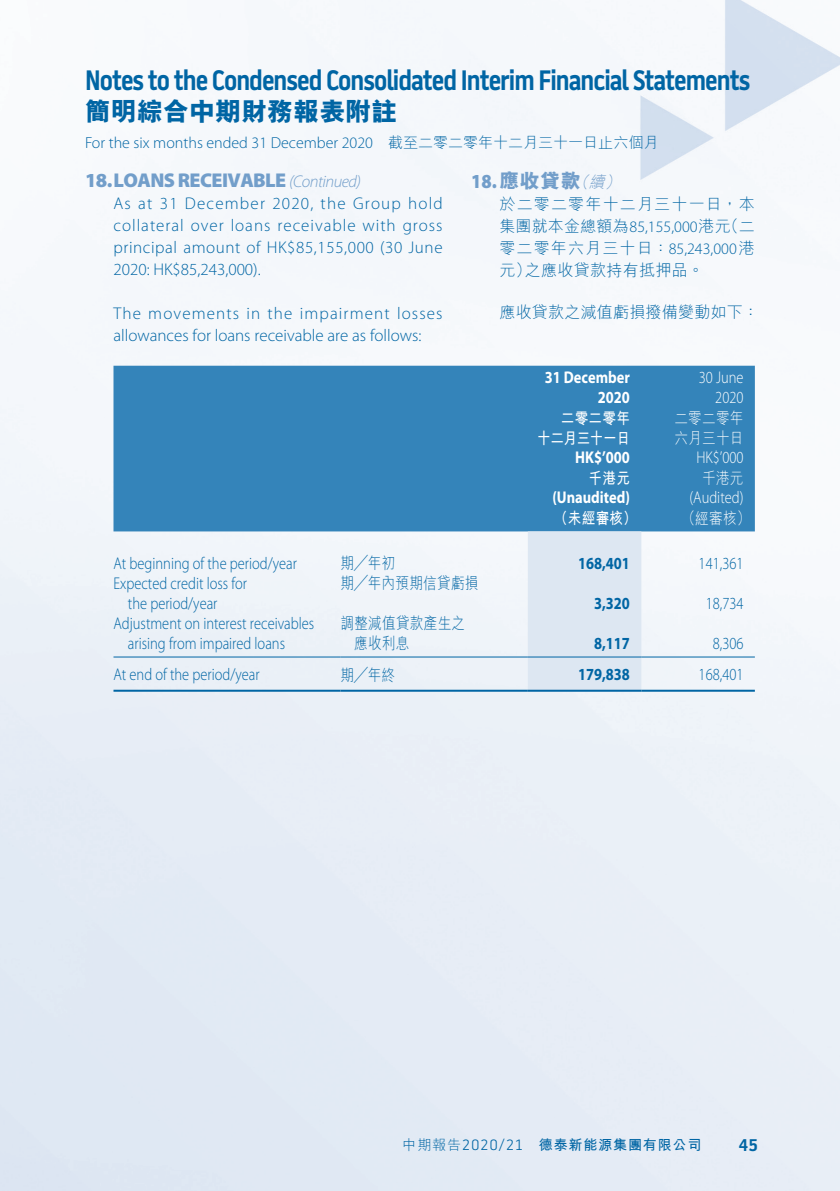
<style>
.page{position:relative;width:840px;height:1191px;background:#fff}
.page>*{position:absolute;margin:0;border:0;box-sizing:border-box;transform-origin:0 0}
.t1{font:700 28px "Battersea";letter-spacing:-.04em;color:#0065a4;scale:.88 1}
.t2{font:800 26px "M Hei HK";color:#0065a4}
._01_H1_E{font:900 20px "Myriad Pro";letter-spacing:-.03em;color:#729eca}
._001_H1_C{font:800 20px "M Hei HK";color:#729eca}
._50_Table_txt{font:300 17px/20px "Myriad Pro";color:#0065a4;scale:.85 1}
._00_txt_E{font:300 17px/22px "Myriad Pro";letter-spacing:.035em;color:#0065a4;text-align:justify}
._00_txt_E-2{font:300 17px/22px "Myriad Pro";color:#0065a4}
._50_Table_txt-2{font:700 17px "Myriad Pro";color:#fff;scale:.85 1}
._50_Table_txt-3{font:300 17px "Myriad Pro";color:#fff;scale:.85 1}
._50_Table_txt-4{font:700 17px "Myriad Pro";color:#0065a4;scale:.85 1}
.t3{font:700 17px "Battersea";color:#0065a4}
._000_txt_C{font:300 16px/22px "M Hei HK";letter-spacing:.02em;color:#0065a4;text-align:justify}
.t4{font:300 16px "Myriad Pro";color:#0065a4}
._50_Table_txt-5{font:300 16px "M Hei HK";letter-spacing:.02em;color:#0065a4;scale:.85 1}
._50_Table_txt-6{font:300 16px "M Hei HK";letter-spacing:.02em;color:#fff;scale:.85 1}
._50_Table_txt-7{font:700 16px "M Hei HK";letter-spacing:.02em;color:#fff;scale:.85 1}
._50_Table_txt-8{font:700 16px "M Hei HK";letter-spacing:-.03em;color:#fff;scale:.85 1}
.t5{font:700 14px "M Hei HK";letter-spacing:.06em;color:#0065a4}
.s1{font-family:"M Hei HK";font-size:15px}
.s2{font-family:"Myriad Pro";font-weight:900}
.s3{font-weight:300;font-style:italic;font-size:16px}
.s4{font-family:"Myriad Pro"}
.s5{font-weight:300;font-style:italic;font-size:17px}
.s6{font-weight:300}
.s7{font-family:"Battersea";font-weight:300;font-size:15px}
</style>
<div class="page">
<img style="left:0;top:0;width:839px;height:1191px">
<div style="left:113px;top:366px;width:641px;height:165px;background:#3484ba"></div>
<div style="left:527px;top:531px;width:114px;height:158px;background:#dde7f2"></div>
<hr style="left:113px;top:656px;width:227px;height:1px;background:#0065a4">
<hr style="left:340px;top:656px;width:187px;height:1px;background:#0065a4">
<hr style="left:527px;top:656px;width:114px;height:1px;background:#0065a4">
<hr style="left:641px;top:656px;width:113px;height:1px;background:#0065a4">
<hr style="left:113px;top:689px;width:227px;height:2px;background:#0065a4">
<hr style="left:340px;top:689px;width:187px;height:2px;background:#0065a4">
<hr style="left:527px;top:689px;width:114px;height:2px;background:#0065a4">
<hr style="left:641px;top:689px;width:113px;height:2px;background:#0065a4">
<h1 class="t1" style="left:85px;top:63px;width:757px">Notes to the Condensed Consolidated Interim Financial Statements</h1>
<h2 class="t2" style="left:85px;top:98px;width:313px">簡明綜合中期財務報表附註</h2>
<p class="t4" style="left:85px;top:133px;width:574px">For the six months ended 31 December 2020 <span class="s1">截至二零二零年十二月三十一日止六個月</span></p>
<p class="_001_H1_C" style="left:471px;top:171px;width:154px"><span class="s2">18.</span>應收貸款<span class="s3">（續）</span></p>
<p class="_000_txt_C" style="left:499px;top:193px;width:257px">於二零二零年十二月三十一日，本集團就本金總額為<span class="s4">85,155,000</span>港元（二零二零年六月三十日：<span class="s4">85,243,000</span>港元）之應收貸款持有抵押品。</p>
<p class="_000_txt_C" style="left:499px;top:301px;width:261px">應收貸款之減值虧損撥備變動如下：</p>
<p class="_01_H1_E" style="left:85px;top:167px;width:277px">18.LOANS RECEIVABLE <span class="s5">(Continued)</span></p>
<p class="_00_txt_E" style="left:113px;top:192px;width:330px">As at 31 December 2020, the Group hold collateral over loans receivable with gross principal amount of HK$85,155,000 (30 June 2020: HK$85,243,000).</p>
<p class="_00_txt_E-2" style="left:113px;top:302px;width:330px">The movements in the impairment losses allowances for loans receivable are as follows:</p>
<p class="_50_Table_txt-2" style="left:544px;top:366px;width:101px">31 December</p>
<p class="_50_Table_txt-2" style="left:597px;top:386px;width:39px">2020</p>
<p class="_50_Table_txt-7" style="left:560px;top:406px;width:83px">二零二零年</p>
<p class="_50_Table_txt-8" style="left:537px;top:426px;width:111px">十二月三十一日</p>
<p class="_50_Table_txt-3" style="left:698px;top:367px;width:54px">30 June</p>
<p class="_50_Table_txt-3" style="left:714px;top:387px;width:35px">2020</p>
<p class="_50_Table_txt-6" style="left:674px;top:409px;width:83px">二零二零年</p>
<p class="_50_Table_txt-6" style="left:674px;top:429px;width:83px">六月三十日</p>
<p class="_50_Table_txt-2" style="left:575px;top:446px;width:66px">HK$’000</p>
<p class="_50_Table_txt-3" style="left:696px;top:447px;width:57px">HK$’000</p>
<p class="_50_Table_txt-7" style="left:588px;top:466px;width:50px">千港元</p>
<p class="_50_Table_txt-6" style="left:701px;top:469px;width:50px">千港元</p>
<p class="_50_Table_txt-2" style="left:552px;top:486px;width:93px">(Unaudited)</p>
<p class="_50_Table_txt-3" style="left:689px;top:487px;width:65px">(Audited)</p>
<p class="_50_Table_txt-7" style="left:554px;top:506px;width:98px">（未經審核）</p>
<p class="_50_Table_txt-6" style="left:681px;top:509px;width:82px">（經審核）</p>
<p class="_50_Table_txt" style="left:113px;top:553px;width:217px">At beginning of the period/year</p>
<p class="_50_Table_txt-5" style="left:340px;top:555px;width:66px">期╱年初</p>
<p class="_50_Table_txt-4" style="left:577px;top:552px;width:63px">168,401</p>
<p class="_50_Table_txt" style="left:698px;top:553px;width:54px">141,361</p>
<p class="_50_Table_txt" style="left:128px;top:573px;width:142px;text-indent:-14px">Expected credit loss for the period/year</p>
<p class="_50_Table_txt-5" style="left:340px;top:575px;width:164px">期╱年內預期信貸虧損</p>
<p class="_50_Table_txt-4" style="left:593px;top:592px;width:44px">3,320</p>
<p class="_50_Table_txt" style="left:705px;top:593px;width:46px">18,734</p>
<p class="_50_Table_txt" style="left:113px;top:613px;width:237px">Adjustment on interest receivables</p>
<p class="_50_Table_txt" style="left:128px;top:633px;width:186px">arising from impaired loans</p>
<p class="_50_Table_txt-5" style="left:340px;top:615px;width:148px">調整減值貸款產生之</p>
<p class="_50_Table_txt-5" style="left:354px;top:635px;width:66px">應收利息</p>
<p class="_50_Table_txt-4" style="left:593px;top:632px;width:44px">8,117</p>
<p class="_50_Table_txt" style="left:712px;top:633px;width:38px">8,306</p>
<p class="_50_Table_txt" style="left:113px;top:664px;width:173px">At end of the period/year</p>
<p class="_50_Table_txt-5" style="left:340px;top:667px;width:66px">期╱年終</p>
<p class="_50_Table_txt-4" style="left:577px;top:663px;width:63px">179,838</p>
<p class="_50_Table_txt" style="left:698px;top:664px;width:54px">168,401</p>
<p class="t5" style="left:402px;top:1134px;width:300px"><span class="s6">中期報告</span><span class="s7">2020/21</span> 德泰新能源集團有限公司</p>
<p class="t3" style="left:738px;top:1135px;width:20px">45</p>
</div>
